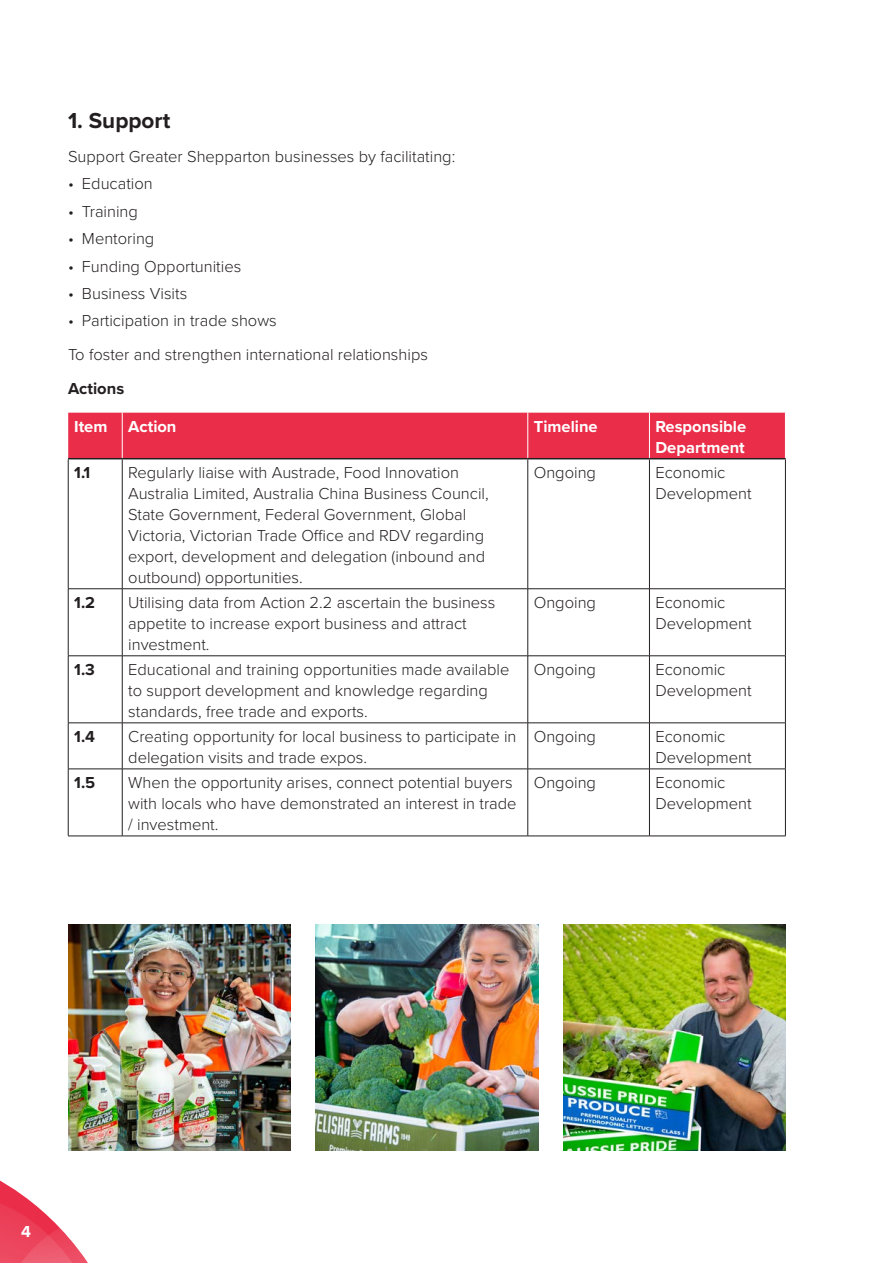
<style>
.page{position:relative;width:893px;height:1263px;background:#fff}
.page>*{position:absolute;margin:0;border:0;box-sizing:border-box;transform-origin:0 0}
.t1{font:700 22.5px "Proxima Nova";color:#231f20}
.Body{font:300 16.5px/21px "Proxima Nova";color:#231f20}
.Body-2{font:700 16.5px/21px "Proxima Nova";color:#fff}
.Body-3{font:700 16.5px "Proxima Nova";color:#231f20}
</style>
<div class="page">
<svg style="left:0;top:1180px;width:88px;height:83px"></svg>
<div style="left:68px;top:413px;width:717px;height:45px;background:#ea2e49"></div>
<hr style="left:68px;top:459px;width:1px;height:129px;background:#231f20">
<hr style="left:122px;top:459px;width:1px;height:129px;background:#231f20">
<hr style="left:527px;top:459px;width:1px;height:129px;background:#231f20">
<hr style="left:649px;top:459px;width:1px;height:129px;background:#231f20">
<hr style="left:785px;top:459px;width:1px;height:129px;background:#231f20">
<hr style="left:68px;top:588px;width:54px;height:1px;background:#231f20">
<hr style="left:68px;top:589px;width:1px;height:67px;background:#231f20">
<hr style="left:122px;top:588px;width:406px;height:1px;background:#231f20">
<hr style="left:122px;top:589px;width:1px;height:67px;background:#231f20">
<hr style="left:528px;top:588px;width:121px;height:1px;background:#231f20">
<hr style="left:527px;top:589px;width:1px;height:67px;background:#231f20">
<hr style="left:649px;top:588px;width:137px;height:1px;background:#231f20">
<hr style="left:649px;top:589px;width:1px;height:67px;background:#231f20">
<hr style="left:785px;top:589px;width:1px;height:67px;background:#231f20">
<hr style="left:68px;top:655px;width:54px;height:1px;background:#231f20">
<hr style="left:68px;top:656px;width:1px;height:67px;background:#231f20">
<hr style="left:122px;top:655px;width:406px;height:1px;background:#231f20">
<hr style="left:122px;top:656px;width:1px;height:67px;background:#231f20">
<hr style="left:528px;top:655px;width:121px;height:1px;background:#231f20">
<hr style="left:527px;top:656px;width:1px;height:67px;background:#231f20">
<hr style="left:649px;top:655px;width:137px;height:1px;background:#231f20">
<hr style="left:649px;top:656px;width:1px;height:67px;background:#231f20">
<hr style="left:785px;top:656px;width:1px;height:67px;background:#231f20">
<hr style="left:68px;top:723px;width:54px;height:1px;background:#231f20">
<hr style="left:68px;top:723px;width:1px;height:46px;background:#231f20">
<hr style="left:122px;top:723px;width:406px;height:1px;background:#231f20">
<hr style="left:122px;top:723px;width:1px;height:46px;background:#231f20">
<hr style="left:528px;top:723px;width:121px;height:1px;background:#231f20">
<hr style="left:527px;top:723px;width:1px;height:46px;background:#231f20">
<hr style="left:649px;top:723px;width:137px;height:1px;background:#231f20">
<hr style="left:649px;top:723px;width:1px;height:46px;background:#231f20">
<hr style="left:785px;top:723px;width:1px;height:46px;background:#231f20">
<hr style="left:68px;top:769px;width:54px;height:1px;background:#231f20">
<hr style="left:68px;top:769px;width:1px;height:67px;background:#231f20">
<hr style="left:122px;top:769px;width:406px;height:1px;background:#231f20">
<hr style="left:122px;top:769px;width:1px;height:67px;background:#231f20">
<hr style="left:528px;top:769px;width:121px;height:1px;background:#231f20">
<hr style="left:527px;top:769px;width:1px;height:67px;background:#231f20">
<hr style="left:649px;top:769px;width:137px;height:1px;background:#231f20">
<hr style="left:649px;top:769px;width:1px;height:67px;background:#231f20">
<hr style="left:785px;top:769px;width:1px;height:67px;background:#231f20">
<hr style="left:68px;top:836px;width:54px;height:1px;background:#231f20">
<hr style="left:122px;top:836px;width:406px;height:1px;background:#231f20">
<hr style="left:528px;top:836px;width:121px;height:1px;background:#231f20">
<hr style="left:649px;top:836px;width:137px;height:1px;background:#231f20">
<hr style="left:122px;top:413px;width:1px;height:45px;background:#fff">
<hr style="left:527px;top:413px;width:1px;height:45px;background:#fff">
<hr style="left:649px;top:413px;width:1px;height:45px;background:#fff">
<hr style="left:68px;top:458px;width:54px;height:1px;background:#231f20">
<hr style="left:122px;top:458px;width:406px;height:1px;background:#231f20">
<hr style="left:528px;top:458px;width:121px;height:1px;background:#231f20">
<hr style="left:649px;top:458px;width:137px;height:1px;background:#231f20">
<img style="left:68px;top:925px;width:222px;height:225px">
<img style="left:316px;top:925px;width:222px;height:225px">
<img style="left:563px;top:925px;width:223px;height:225px">
<h2 class="t1" style="left:68px;top:104px;width:104px">1. Support</h2>
<p class="Body" style="left:68px;top:145px;width:389px">Support Greater Shepparton businesses by facilitating:</p>
<p class="Body" style="left:68px;top:173px;width:86px">• Education</p>
<p class="Body" style="left:68px;top:200px;width:71px">• Training</p>
<p class="Body" style="left:68px;top:227px;width:88px">• Mentoring</p>
<p class="Body" style="left:68px;top:255px;width:175px">• Funding Opportunities</p>
<p class="Body" style="left:68px;top:282px;width:121px">• Business Visits</p>
<p class="Body" style="left:68px;top:309px;width:210px">• Participation in trade shows</p>
<p class="Body" style="left:68px;top:343px;width:361px">To foster and strengthen international relationships</p>
<p class="Body-3" style="left:68px;top:376px;width:58px">Actions</p>
<p class="Body-2" style="left:74px;top:415px;width:35px">Item</p>
<p class="Body-2" style="left:128px;top:415px;width:50px">Action</p>
<p class="Body-2" style="left:534px;top:415px;width:65px">Timeline</p>
<p class="Body-2" style="left:655px;top:415px;width:92px">Responsible<br>Department</p>
<p class="Body-3" style="left:74px;top:460px;width:18px">1.1</p>
<p class="Body" style="left:128px;top:461px;width:362px">Regularly liaise with Austrade, Food Innovation Australia Limited, Australia China Business Council, State Government, Federal Government, Global Victoria, Victorian Trade Office and RDV regarding export, development and delegation (inbound and outbound) opportunities.</p>
<p class="Body" style="left:534px;top:461px;width:64px">Ongoing</p>
<p class="Body" style="left:655px;top:461px;width:98px">Economic<br>Development</p>
<p class="Body-3" style="left:74px;top:590px;width:22px">1.2</p>
<p class="Body" style="left:128px;top:591px;width:369px">Utilising data from Action 2.2 ascertain the business appetite to increase export business and attract investment.</p>
<p class="Body" style="left:534px;top:591px;width:64px">Ongoing</p>
<p class="Body" style="left:655px;top:591px;width:98px">Economic<br>Development</p>
<p class="Body-3" style="left:74px;top:657px;width:22px">1.3</p>
<p class="Body" style="left:128px;top:658px;width:383px">Educational and training opportunities made available to support development and knowledge regarding standards, free trade and exports.</p>
<p class="Body" style="left:534px;top:658px;width:64px">Ongoing</p>
<p class="Body" style="left:655px;top:658px;width:98px">Economic<br>Development</p>
<p class="Body-3" style="left:74px;top:724px;width:22px">1.4</p>
<p class="Body" style="left:128px;top:725px;width:390px">Creating opportunity for local business to participate in delegation visits and trade expos.</p>
<p class="Body" style="left:534px;top:725px;width:64px">Ongoing</p>
<p class="Body" style="left:655px;top:725px;width:98px">Economic<br>Development</p>
<p class="Body-3" style="left:74px;top:770px;width:23px">1.5</p>
<p class="Body" style="left:128px;top:771px;width:390px">When the opportunity arises, connect potential buyers with locals who have demonstrated an interest in trade / investment.</p>
<p class="Body" style="left:534px;top:771px;width:64px">Ongoing</p>
<p class="Body" style="left:655px;top:771px;width:98px">Economic<br>Development</p>
<p class="Body-2" style="left:21px;top:1220px;width:11px">4</p>
</div>
